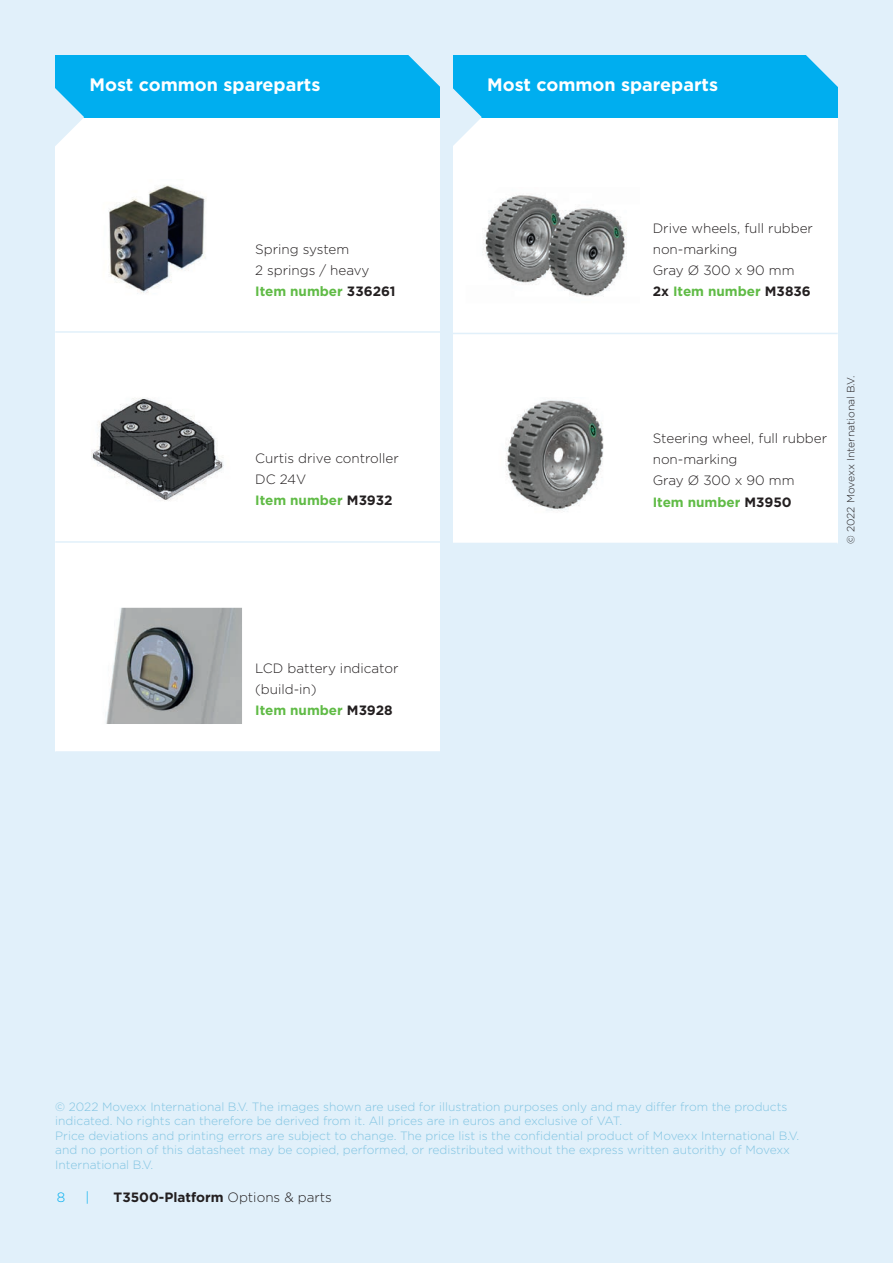
<style>
.page{position:relative;width:893px;height:1263px;background:#e1f0fa}
.page>*{position:absolute;margin:0;border:0;box-sizing:border-box;transform-origin:0 0}
.t1{font:700 18px "Gotham";color:#fff}
.t2{font:300 13.5px/21px "Gotham";color:#231f20}
.t3{font:700 13.5px "Gotham";color:#231f20}
.t4{font:300 13.5px "Gotham";color:#00aeef}
.t5{font:300 12px/14.4px "Gotham";color:#81c4e2}
.t6{font:300 10.5px "Gotham";color:#231f20}
.s1{font-weight:700;color:#60bb46}
.s2{font-weight:700}
.s3{font-weight:300}
</style>
<div class="page">
<div style="left:55px;top:55px;width:385px;height:1118px;background:#fff"></div>
<div style="left:453px;top:55px;width:385px;height:1119px;background:#fff"></div>
<div style="left:55px;top:55px;width:385px;height:62px;background:#00aeef"></div>
<div style="left:453px;top:55px;width:385px;height:62px;background:#00aeef"></div>
<svg style="left:55px;top:88px;width:29px;height:58px"></svg>
<svg style="left:404px;top:55px;width:78px;height:91px"></svg>
<svg style="left:806px;top:55px;width:32px;height:32px"></svg>
<hr style="left:55px;top:331px;width:385px;height:2px;background:#e1f0fa">
<hr style="left:55px;top:541px;width:385px;height:2px;background:#e1f0fa">
<hr style="left:55px;top:751px;width:385px;height:2px;background:#e1f0fa">
<img style="left:108px;top:185px;width:98px;height:109px">
<img style="left:91px;top:398px;width:133px;height:103px">
<img style="left:106px;top:608px;width:136px;height:116px">
<hr style="left:453px;top:333px;width:385px;height:1px;background:#e1f0fa">
<hr style="left:453px;top:543px;width:385px;height:1px;background:#e1f0fa">
<img style="left:485px;top:195px;width:142px;height:101px">
<img style="left:506px;top:400px;width:98px;height:111px">
<div style="left:51px;top:753px;width:789px;height:433px;background:#e1f0fa"></div>
<div style="left:449px;top:544px;width:397px;height:219px;background:#e1f0fa"></div>
<div style="left:248px;top:145px;width:186px;height:30px;background:#fff"></div>
<h1 class="t1" style="left:89px;top:73px;width:232px">Most common spareparts</h1>
<h1 class="t1" style="left:487px;top:73px;width:232px">Most common spareparts</h1>
<p class="t2" style="left:255px;top:239px;width:142px">Spring system<br>2 springs / heavy<br><span class="s1">Item number</span> <span class="s2">336261</span></p>
<p class="t2" style="left:255px;top:447px;width:145px">Curtis drive controller<br>DC 24V<br><span class="s1">Item number</span> <span class="s2">M3932</span></p>
<p class="t2" style="left:255px;top:657px;width:145px">LCD battery indicator (build-in)<br><span class="s1">Item number</span> <span class="s2">M3928</span></p>
<p class="t2" style="left:653px;top:218px;width:162px">Drive wheels, full rubber non-marking<br>Gray Ø 300 x 90 mm<br><span class="s2">2x</span> <span class="s1">Item number</span> <span class="s2">M3836</span></p>
<p class="t2" style="left:653px;top:428px;width:176px">Steering wheel, full rubber non-marking<br>Gray Ø 300 x 90 mm<br><span class="s1">Item number</span> <span class="s2">M3950</span></p>
<p class="t6" style="left:844px;top:544px;width:170px;rotate:-90deg">© 2022 Movexx International B.V.</p>
<p class="t5" style="left:55px;top:1099px;width:745px">© 2022 Movexx International B.V. The images shown are used for illustration purposes only and may differ from the products indicated. No rights can therefore be derived from it. All prices are in euros and exclusive of VAT.<br>Price deviations and printing errors are subject to change. The price list is the confidential product of Movexx International B.V. and no portion of this datasheet may be copied, performed, or redistributed without the express written autorithy of Movexx International B.V.</p>
<p class="t4" style="left:57px;top:1189px;width:10px">8</p>
<p class="t4" style="left:85px;top:1189px;width:5px">|</p>
<p class="t3" style="left:114px;top:1188px;width:220px">T3500-Platform <span class="s3">Options &amp; parts</span></p>
</div>
